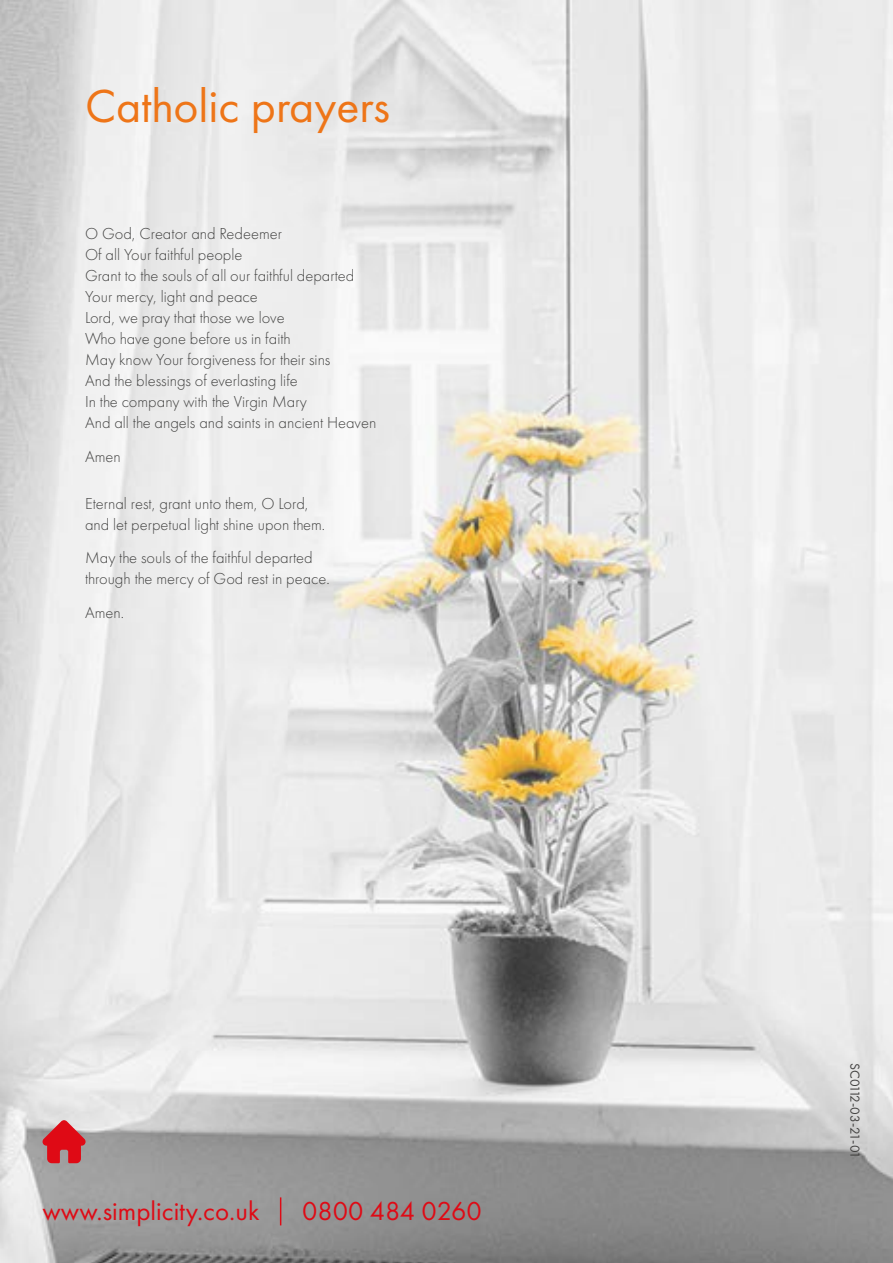
<style>
.page{position:relative;width:893px;height:1263px;background:#fff}
.page>*{position:absolute;margin:0;border:0;box-sizing:border-box;transform-origin:0 0}
.t1{font:48px "Futura PT";color:#ee7518}
.H1A_-_Orange__24pt_2{font:27px "Futura PT";color:#df0a15}
.t2{font:300 16.5px "Futura PT";color:#424241}
.t3{font:13.5px "Futura PT";letter-spacing:-.1em;color:#41403f}
</style>
<div class="page">
<img style="left:0;top:0;width:893px;height:1263px">
<svg style="left:42px;top:1120px;width:44px;height:43px;background:#d04d54"></svg>
<svg style="left:280px;top:1197px;width:1px;height:28px"></svg>
<p class="t1" style="left:85px;top:77px;width:307px">Catholic prayers</p>
<p class="t2" style="left:85px;top:224px;width:198px">O God, Creator and Redeemer</p>
<p class="t2" style="left:85px;top:245px;width:159px">Of all Your faithful people</p>
<p class="t2" style="left:85px;top:266px;width:271px">Grant to the souls of all our faithful departed</p>
<p class="t2" style="left:85px;top:287px;width:174px">Your mercy, light and peace</p>
<p class="t2" style="left:85px;top:308px;width:201px">Lord, we pray that those we love</p>
<p class="t2" style="left:85px;top:329px;width:207px">Who have gone before us in faith</p>
<p class="t2" style="left:85px;top:350px;width:247px">May know Your forgiveness for their sins</p>
<p class="t2" style="left:85px;top:371px;width:214px">And the blessings of everlasting life</p>
<p class="t2" style="left:85px;top:392px;width:223px">In the company with the Virgin Mary</p>
<p class="t2" style="left:85px;top:413px;width:293px">And all the angels and saints in ancient Heaven</p>
<p class="t2" style="left:85px;top:447px;width:37px">Amen</p>
<p class="t2" style="left:85px;top:494px;width:225px">Eternal rest, grant unto them, O Lord,</p>
<p class="t2" style="left:85px;top:515px;width:242px">and let perpetual light shine upon them.</p>
<p class="t2" style="left:85px;top:548px;width:229px">May the souls of the faithful departed</p>
<p class="t2" style="left:85px;top:569px;width:246px">through the mercy of God rest in peace.</p>
<p class="t2" style="left:85px;top:603px;width:41px">Amen.</p>
<p class="H1A_-_Orange__24pt_2" style="left:43px;top:1195px;width:218px">www.simplicity.co.uk</p>
<p class="H1A_-_Orange__24pt_2" style="left:302px;top:1195px;width:181px">0800 484 0260</p>
<p class="t3" style="left:863px;top:1063px;width:97px;rotate:90deg">SC0112-03-21-01</p>
</div>
